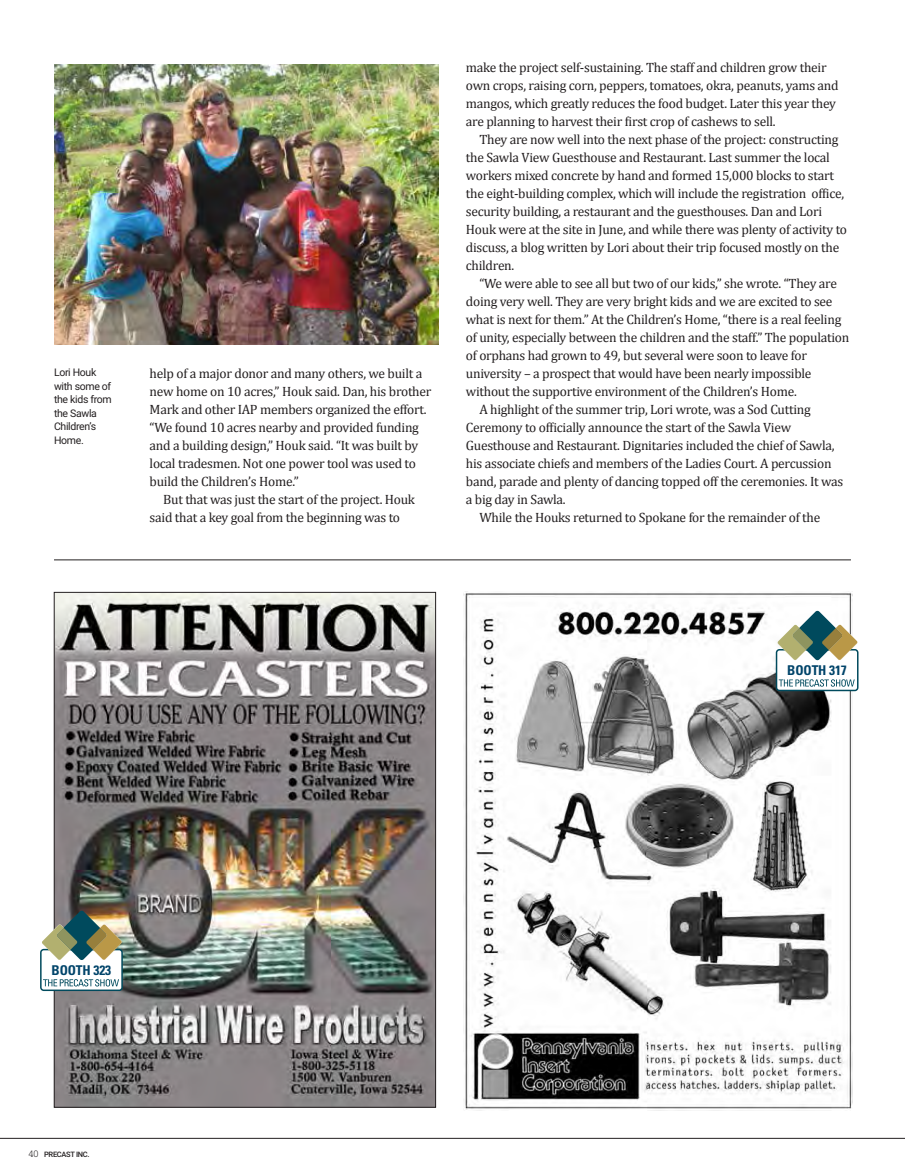
<style>
.page{position:relative;width:905px;height:1175px;background:#fff}
.page>*{position:absolute;margin:0;border:0;box-sizing:border-box;transform-origin:0 0}
.t1{font:13.5px/18px "Cambria";letter-spacing:-.02em;color:#231f20}
.t2{font:700 condensed 13.5px "Univers";letter-spacing:-.01em;color:#00446a}
.t3{font:10.5px/13.5px "Roboto";letter-spacing:-.03em;color:#231f20}
.t4{font:500 7.5px "Roboto";letter-spacing:-.04em;color:#231f20}
.s1{font-family:"Roboto Slab";font-weight:300;font-size:9px}
</style>
<div class="page">
<img style="left:56px;top:594px;width:378px;height:511px">
<img style="left:463px;top:591px;width:389px;height:519px">
<hr style="left:54px;top:559px;width:796px;height:1px;background:#231f20">
<svg style="left:775px;top:611px;width:83px;height:80px"></svg>
<svg style="left:40px;top:910px;width:83px;height:81px"></svg>
<img style="left:54px;top:65px;width:384px;height:279px">
<hr style="left:0;top:1138px;width:904px;height:1px;background:#231f20">
<p class="t3" style="left:54px;top:365px;width:59px">Lori Houk with some of the kids from the Sawla<br>Children’s<br>Home.</p>
<p class="t1" style="left:150px;top:364px;width:283px">help of a major donor and many others, we built a new home on 10 acres,” Houk said. Dan, his brother Mark and other IAP members organized the effort. “We found 10 acres nearby and provided funding and a building design,” Houk said. “It was built by local tradesmen. Not one power tool was used to build the Children’s Home.”</p>
<p class="t1" style="left:150px;top:490px;width:267px;text-indent:14px">But that was just the start of the project. Houk said that a key goal from the beginning was to</p>
<p class="t1" style="left:466px;top:58px;width:374px">make the project self-sustaining. The staff and children grow their own crops, raising corn, peppers, tomatoes, okra, peanuts, yams and mangos, which greatly reduces the food budget. Later this year they are planning to harvest their first crop of cashews to sell.</p>
<p class="t1" style="left:466px;top:130px;width:382px;text-indent:14px">They are now well into the next phase of the project: constructing the Sawla View Guesthouse and Restaurant. Last summer the local workers mixed concrete by hand and formed 15,000 blocks to start the eight-building complex, which will include the registration office, security building, a restaurant and the guesthouses. Dan and Lori Houk were at the site in June, and while there was plenty of activity to discuss, a blog written by Lori about their trip focused mostly on the children.</p>
<p class="t1" style="left:479px;top:274px;width:359px">“We were able to see all but two of our kids,” she wrote. “They are</p>
<p class="t1" style="left:466px;top:292px;width:368px">doing very well. They are very bright kids and we are excited to see</p>
<p class="t1" style="left:466px;top:310px;width:377px">what is next for them.” At the Children’s Home, “there is a real feeling</p>
<p class="t1" style="left:466px;top:328px;width:385px">of unity, especially between the children and the staff.” The population</p>
<p class="t1" style="left:466px;top:346px;width:342px">of orphans had grown to 49, but several were soon to leave for</p>
<p class="t1" style="left:466px;top:364px;width:347px">university – a prospect that would have been nearly impossible</p>
<p class="t1" style="left:466px;top:382px;width:332px">without the supportive environment of the Children’s Home.</p>
<p class="t1" style="left:479px;top:400px;width:333px">A highlight of the summer trip, Lori wrote, was a Sod Cutting</p>
<p class="t1" style="left:466px;top:418px;width:327px">Ceremony to officially announce the start of the Sawla View</p>
<p class="t1" style="left:466px;top:436px;width:370px">Guesthouse and Restaurant. Dignitaries included the chief of Sawla,</p>
<p class="t1" style="left:466px;top:454px;width:367px">his associate chiefs and members of the Ladies Court. A percussion</p>
<p class="t1" style="left:466px;top:472px;width:379px">band, parade and plenty of dancing topped off the ceremonies. It was</p>
<p class="t1" style="left:466px;top:490px;width:101px">a big day in Sawla.</p>
<p class="t1" style="left:479px;top:508px;width:342px">While the Houks returned to Spokane for the remainder of the</p>
<p class="t2" style="left:787px;top:661px;width:61px">BOOTH 317</p>
<p class="t2" style="left:52px;top:961px;width:61px">BOOTH 323</p>
<p class="t4" style="left:29px;top:1149px;width:62px"><span class="s1">40</span> PRECAST INC.</p>
</div>
